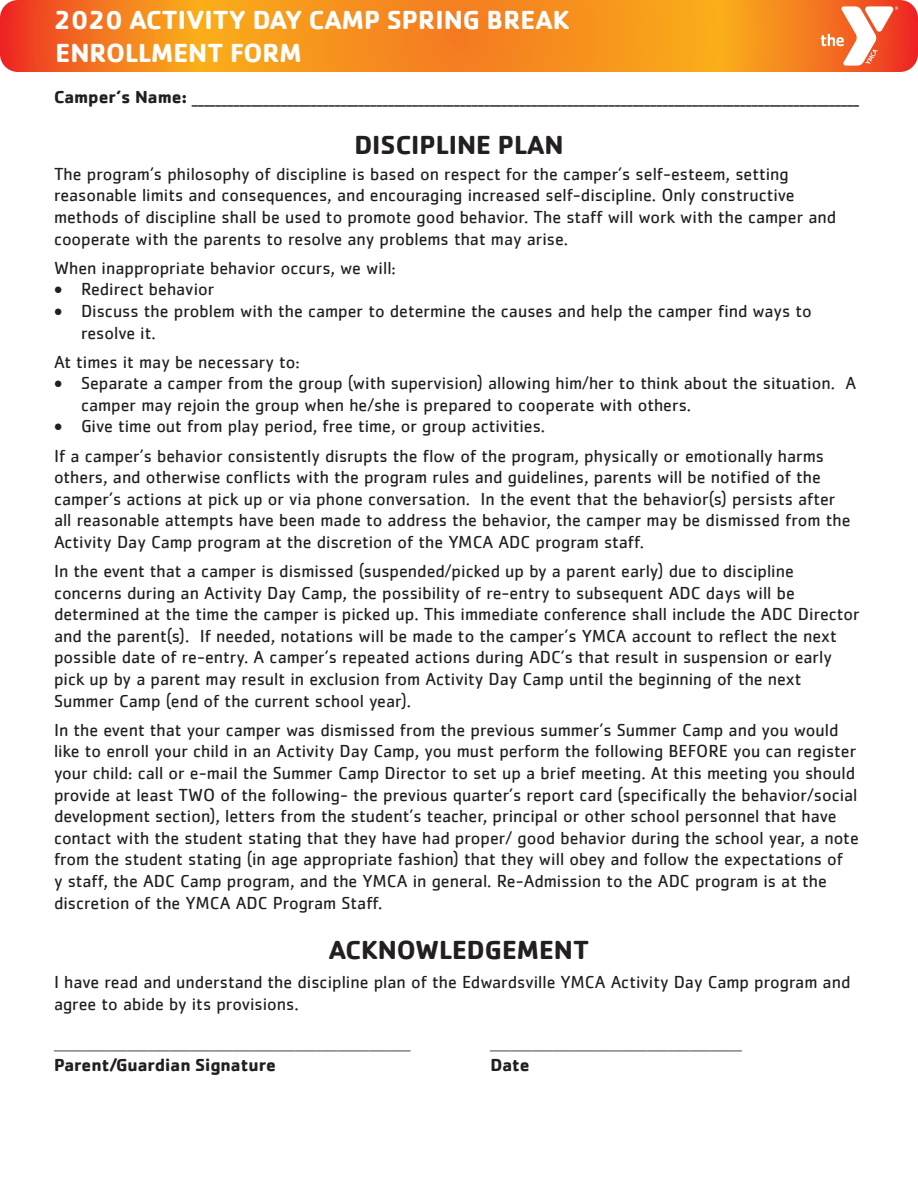
<style>
.page{position:relative;width:918px;height:1188px;background:#fff}
.page>*{position:absolute;margin:0;border:0;box-sizing:border-box;transform-origin:0 0}
.t1{font:700 27px "Cachet";color:#fff}
.Heading_4{font:700 27px "Cachet";color:#231f20}
.Heading_5{font:18px/21.6px "Cachet";color:#231f20}
.t2{font:700 18px "Cachet";color:#231f20}
.t3{font:16.5px "Verdana";color:#231f20}
.s1{font-weight:700}
</style>
<div class="page">
<svg style="left:0;top:0;width:918px;height:72px;background:#f5881f"></svg>
<svg style="left:821px;top:6px;width:77px;height:60px"></svg>
<p class="t1" style="left:54px;top:3px;width:517px">2020 ACTIVITY DAY CAMP SPRING BREAK</p>
<p class="t1" style="left:56px;top:35px;width:248px">ENROLLMENT FORM</p>
<p class="Heading_5" style="left:54px;top:86px;width:807px"><span class="s1">Camper’s Name:</span> ________________________________________________________________________________________________________________</p>
<p class="Heading_4" style="left:354px;top:127px;width:211px">DISCIPLINE PLAN</p>
<p class="Heading_5" style="left:54px;top:163px;width:784px">The program’s philosophy of discipline is based on respect for the camper’s self-esteem, setting reasonable limits and consequences, and encouraging increased self-discipline. Only constructive methods of discipline shall be used to promote good behavior. The staff will work with the camper and cooperate with the parents to resolve any problems that may arise.</p>
<p class="Heading_5" style="left:54px;top:257px;width:343px">When inappropriate behavior occurs, we will:</p>
<p class="Heading_5" style="left:54px;top:278px;width:162px">• Redirect behavior</p>
<p class="Heading_5" style="left:81px;top:300px;width:732px;text-indent:-27px">• Discuss the problem with the camper to determine the causes and help the camper find ways to resolve it.</p>
<p class="Heading_5" style="left:54px;top:351px;width:247px">At times it may be necessary to:</p>
<p class="Heading_5" style="left:81px;top:372px;width:777px;text-indent:-27px">• Separate a camper from the group (with supervision) allowing him/her to think about the situation. A camper may rejoin the group when he/she is prepared to cooperate with others.</p>
<p class="Heading_5" style="left:54px;top:415px;width:493px">• Give time out from play period, free time, or group activities.</p>
<p class="Heading_5" style="left:54px;top:444px;width:798px">If a camper’s behavior consistently disrupts the flow of the program, physically or emotionally harms others, and otherwise conflicts with the program rules and guidelines, parents will be notified of the camper’s actions at pick up or via phone conversation. In the event that the behavior(s) persists after all reasonable attempts have been made to address the behavior, the camper may be dismissed from the Activity Day Camp program at the discretion of the YMCA ADC program staff.</p>
<p class="Heading_5" style="left:54px;top:560px;width:807px">In the event that a camper is dismissed (suspended/picked up by a parent early) due to discipline concerns during an Activity Day Camp, the possibility of re-entry to subsequent ADC days will be determined at the time the camper is picked up. This immediate conference shall include the ADC Director and the parent(s). If needed, notations will be made to the camper’s YMCA account to reflect the next possible date of re-entry. A camper’s repeated actions during ADC’s that result in suspension or early pick up by a parent may result in exclusion from Activity Day Camp until the beginning of the next Summer Camp (end of the current school year).</p>
<p class="Heading_5" style="left:54px;top:719px;width:806px">In the event that your camper was dismissed from the previous summer’s Summer Camp and you would like to enroll your child in an Activity Day Camp, you must perform the following BEFORE you can register your child: call or e-mail the Summer Camp Director to set up a brief meeting. At this meeting you should provide at least TWO of the following- the previous quarter’s report card (specifically the behavior/social development section), letters from the student’s teacher, principal or other school personnel that have contact with the student stating that they have had proper/ good behavior during the school year, a note from the student stating (in age appropriate fashion) that they will obey and follow the expectations of<br>y staff, the ADC Camp program, and the YMCA in general. Re-Admission to the ADC program is at the discretion of the YMCA ADC Program Staff.</p>
<p class="Heading_4" style="left:329px;top:932px;width:262px">ACKNOWLEDGEMENT</p>
<p class="Heading_5" style="left:54px;top:971px;width:798px">I have read and understand the discipline plan of the Edwardsville YMCA Activity Day Camp program and agree to abide by its provisions.</p>
<p class="t3" style="left:54px;top:1032px;width:358px">__________________________________</p>
<p class="t3" style="left:490px;top:1032px;width:253px">________________________</p>
<p class="t2" style="left:54px;top:1053px;width:223px">Parent/Guardian Signature</p>
<p class="t2" style="left:490px;top:1053px;width:41px">Date</p>
</div>
